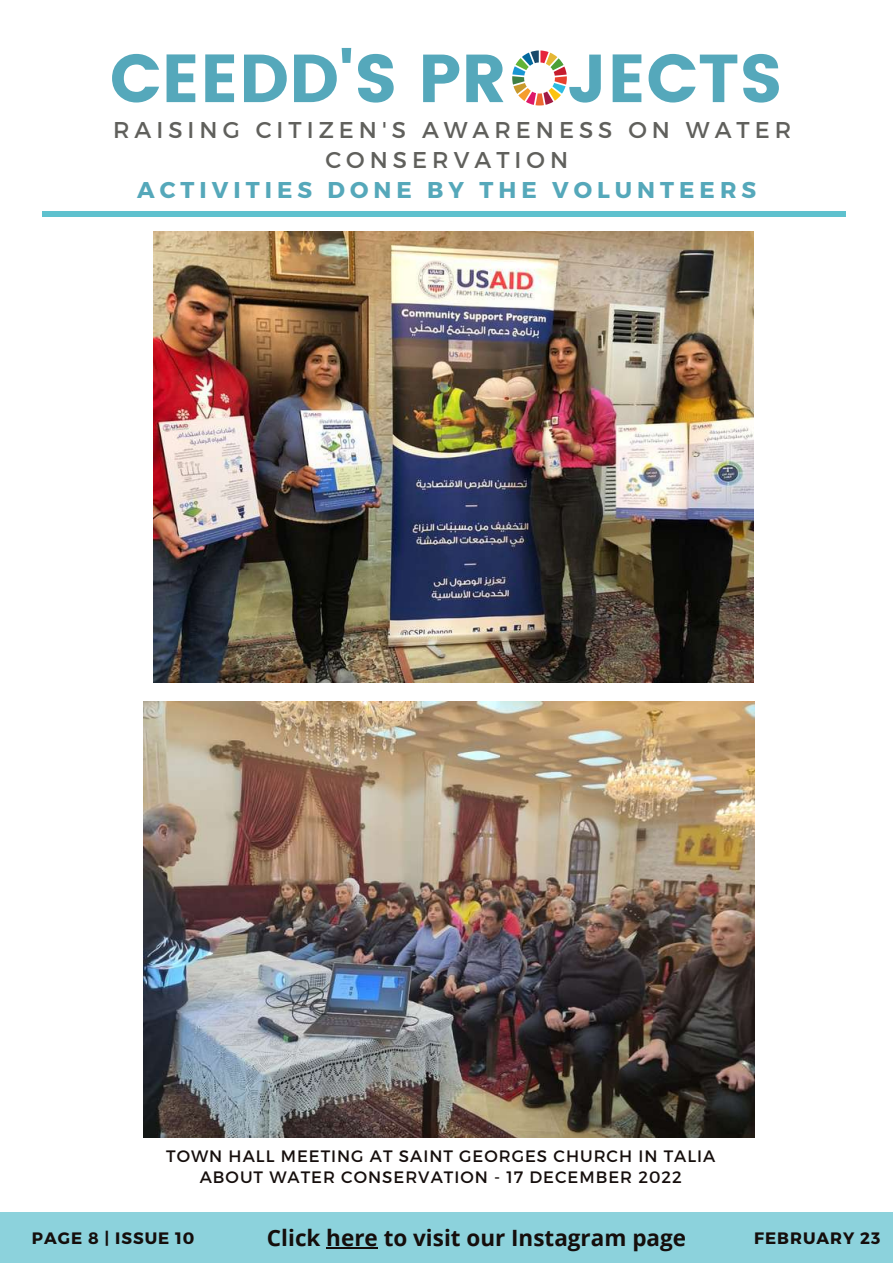
<style>
.page{position:relative;width:893px;height:1264px;background:#fff}
.page>*{position:absolute;margin:0;border:0;box-sizing:border-box;transform-origin:0 0}
.t1{font:67.65px "Poppins";color:#55a8bb}
.t2{font:22.8px/30.3px "Montserrat";letter-spacing:.22em;color:#60605c;text-align:center}
.t3{font:700 22.8px "Montserrat";letter-spacing:.22em;color:#55a8ba}
.t4{font:700 22.5px "Open Sans";color:#150e0c}
.t5{font:16.5px/21.3px "Montserrat";letter-spacing:.06em;color:#150e0c;text-align:center}
.t6{font:700 16.5px "Montserrat";letter-spacing:.06em;color:#150e0c}
</style>
<div class="page">
<svg style="left:512px;top:50px;width:54px;height:55px"></svg>
<div style="left:43px;top:211px;width:802px;height:6px;background:#5ec1ce"></div>
<div style="left:0;top:1212px;width:892px;height:50px;background:#8cd2dc"></div>
<img style="left:153px;top:232px;width:600px;height:450px">
<img style="left:144px;top:701px;width:610px;height:436px">
<hr style="left:326px;top:1246px;width:52px;height:2px;background:#150e0c">
<h1 class="t1" style="left:110px;top:39px;width:674px">CEEDD'S PR JECTS</h1>
<h2 class="t2" style="left:113px;top:113px;width:679px">RAISING CITIZEN'S AWARENESS ON WATER<br>CONSERVATION</h2>
<h2 class="t3" style="left:137px;top:175px;width:620px">ACTIVITIES DONE BY THE VOLUNTEERS</h2>
<p class="t5" style="left:166px;top:1144px;width:550px">TOWN HALL MEETING AT SAINT GEORGES CHURCH IN TALIA<br>ABOUT WATER CONSERVATION - 17 DECEMBER 2022</p>
<p class="t6" style="left:32px;top:1227px;width:164px">PAGE 8 | ISSUE 10</p>
<h3 class="t4" style="left:267px;top:1221px;width:420px">Click here to visit our Instagram page</h3>
<p class="t6" style="left:754px;top:1227px;width:128px">FEBRUARY 23</p>
</div>
